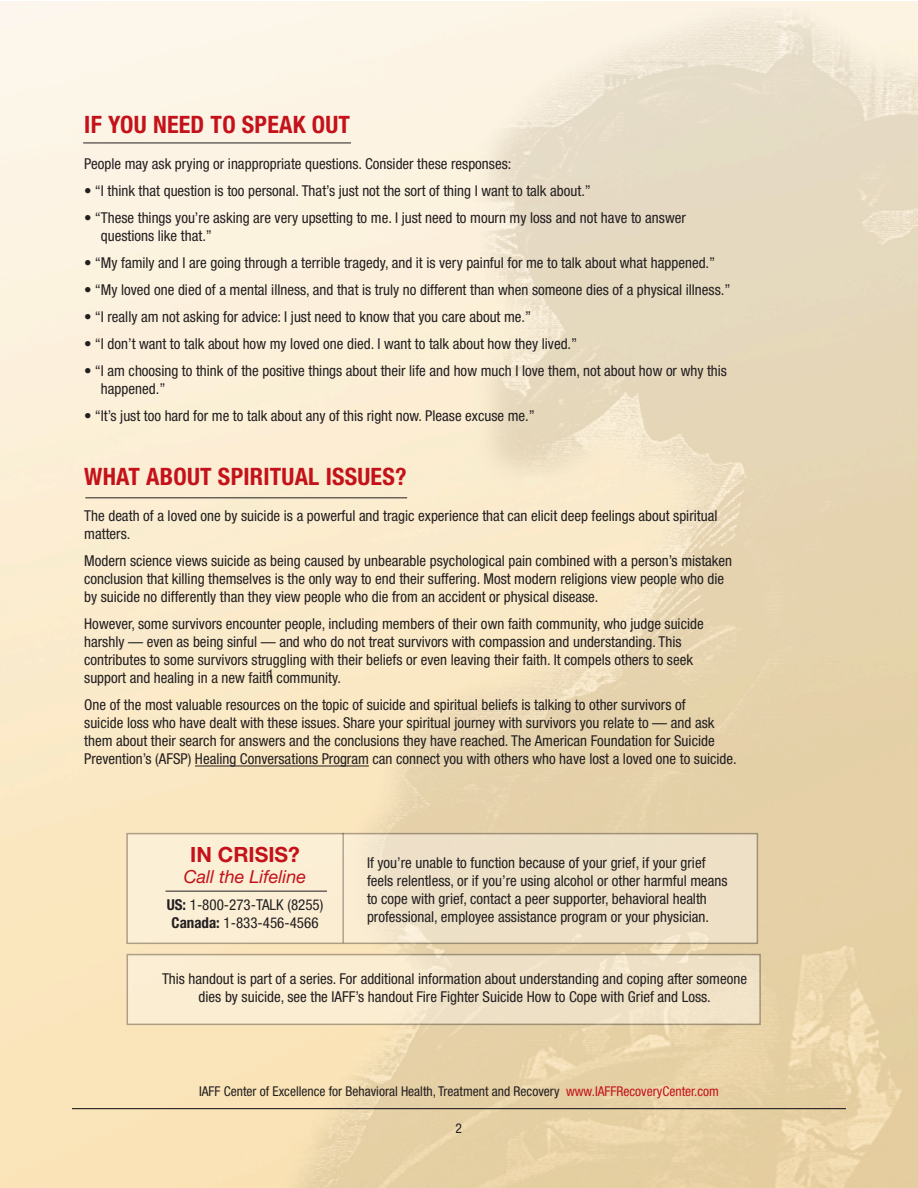
<style>
.page{position:relative;width:918px;height:1188px;background:#fff}
.page>*{position:absolute;margin:0;border:0;box-sizing:border-box;transform-origin:0 0}
.subhead{font:700 condensed 24px "Helvetica Neue LT Std";letter-spacing:.01em;color:#c4121a}
.t1{font:700 21px "Helvetica Neue LT Std";color:#c4121a}
.t2{font:italic 18px "Helvetica Neue LT Std";color:#c4121a}
.text{font:condensed 15px/18px "Helvetica Neue LT Std";color:#231f20}
.text-2{font:condensed 13.5px "Helvetica Neue LT Std";color:#231f20}
.s1{font-weight:700}
.s2{color:#c4121a}
</style>
<div class="page">
<img style="left:0;top:2px;width:918px;height:1186px">
<hr style="left:195px;top:766px;width:174px;height:1px;background:#231f20">
<hr style="left:72px;top:1108px;width:774px;height:1px;background:#231f20">
<div style="left:127px;top:955px;width:633px;height:69px;background:#f5e8ce"></div>
<div style="left:127px;top:834px;width:630px;height:109px;background:linear-gradient(to right,#fbefd6,#eadcc2)"></div>
<hr style="left:166px;top:891px;width:161px;height:1px;background:#231f20">
<hr style="left:342px;top:833px;width:2px;height:110px;background:#231f20">
<hr style="left:83px;top:143px;width:268px;height:1px;background:#231f20">
<hr style="left:85px;top:497px;width:322px;height:1px;background:#231f20">
<p class="subhead" style="left:84px;top:110px;width:267px">IF YOU NEED TO SPEAK OUT</p>
<p class="text" style="left:84px;top:154px;width:429px">People may ask prying or inappropriate questions. Consider these responses:</p>
<p class="text" style="left:84px;top:181px;width:508px">• “I think that question is too personal. That’s just not the sort of thing I want to talk about.”</p>
<p class="text" style="left:101px;top:208px;width:586px;text-indent:-17px">• “These things you’re asking are very upsetting to me. I just need to mourn my loss and not have to answer questions like that.”</p>
<p class="text" style="left:84px;top:253px;width:633px">• “My family and I are going through a terrible tragedy, and it is very painful for me to talk about what happened.”</p>
<p class="text" style="left:84px;top:280px;width:648px">• “My loved one died of a mental illness, and that is truly no different than when someone dies of a physical illness.”</p>
<p class="text" style="left:84px;top:307px;width:449px">• “I really am not asking for advice: I just need to know that you care about me.”</p>
<p class="text" style="left:84px;top:334px;width:495px">• “I don’t want to talk about how my loved one died. I want to talk about how they lived.”</p>
<p class="text" style="left:101px;top:361px;width:628px;text-indent:-17px">• “I am choosing to think of the positive things about their life and how much I love them, not about how or why this happened.”</p>
<p class="text" style="left:84px;top:406px;width:452px">• “It’s just too hard for me to talk about any of this right now. Please excuse me.”</p>
<p class="subhead" style="left:84px;top:462px;width:324px">WHAT ABOUT SPIRITUAL ISSUES?</p>
<p class="text" style="left:84px;top:507px;width:635px">The death of a loved one by suicide is a powerful and tragic experience that can elicit deep feelings about spiritual matters.</p>
<p class="text" style="left:84px;top:552px;width:649px">Modern science views suicide as being caused by unbearable psychological pain combined with a person’s mistaken conclusion that killing themselves is the only way to end their suffering. Most modern religions view people who die by suicide no differently than they view people who die from an accident or physical disease.</p>
<p class="text" style="left:84px;top:615px;width:621px">However, some survivors encounter people, including members of their own faith community, who judge suicide harshly — even as being sinful — and who do not treat survivors with compassion and understanding. This contributes to some survivors struggling with their beliefs or even leaving their faith. It compels others to seek support and healing in a new faith community.</p>
<p class="text" style="left:84px;top:696px;width:654px">One of the most valuable resources on the topic of suicide and spiritual beliefs is talking to other survivors of<br>suicide loss who have dealt with these issues. Share your spiritual journey with survivors you relate to — and ask them about their search for answers and the conclusions they have reached. The American Foundation for Suicide Prevention’s (AFSP) Healing Conversations Program can connect you with others who have lost a loved one to suicide.</p>
<p class="text-2" style="left:268px;top:667px;width:8px">1</p>
<p class="t1" style="left:190px;top:841px;width:111px">IN CRISIS?</p>
<p class="t2" style="left:184px;top:866px;width:124px">Call the Lifeline</p>
<p class="text" style="left:167px;top:896px;width:158px"><span class="s1">US:</span> 1-800-273-TALK (8255)</p>
<p class="text" style="left:172px;top:914px;width:148px"><span class="s1">Canada:</span> 1-833-456-4566</p>
<p class="text" style="left:367px;top:854px;width:362px">If you’re unable to function because of your grief, if your grief feels relentless, or if you’re using alcohol or other harmful means to cope with grief, contact a peer supporter, behavioral health professional, employee assistance program or your physician.</p>
<p class="text" style="left:162px;top:970px;width:586px;text-align:center">This handout is part of a series. For additional information about understanding and coping after someone dies by suicide, see the IAFF’s handout Fire Fighter Suicide How to Cope with Grief and Loss.</p>
<p class="text-2" style="left:199px;top:1084px;width:521px">IAFF Center of Excellence for Behavioral Health, Treatment and Recovery <span class="s2">www.IAFFRecoveryCenter.com</span></p>
<p class="text-2" style="left:455px;top:1120px;width:8px">2</p>
</div>
